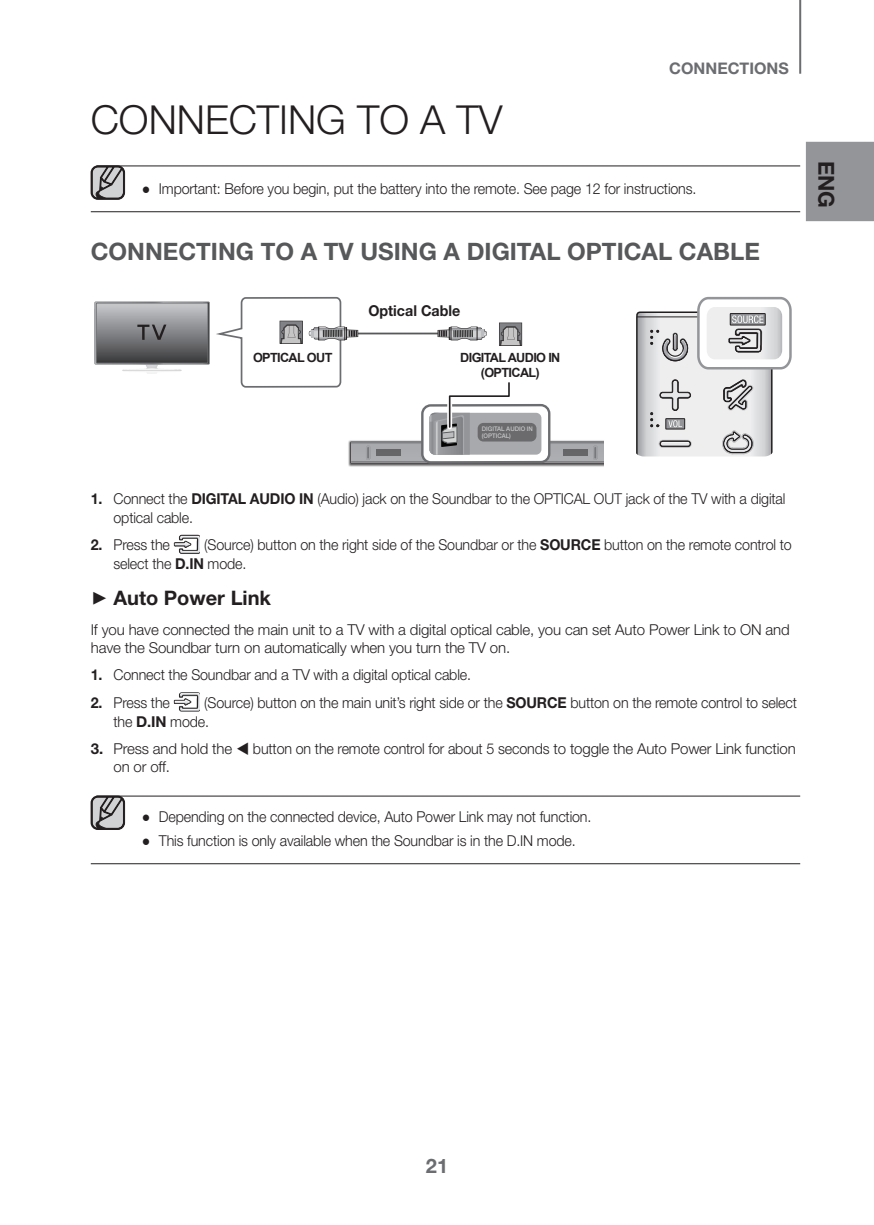
<style>
.page{position:relative;width:874px;height:1225px;background:#fff}
.page>*{position:absolute;margin:0;border:0;box-sizing:border-box;transform-origin:0 0}
.Title1{font:300 40px "Helvetica Neue cp";color:#231f20}
.TOC_Title2{font:700 24px "Helvetica Neue cp";color:#57585a}
.t1{font:700 22px "Helvetica Neue cp";color:#231f20}
.Title4{font:700 20px "Helvetica Neue cp";color:#231f20}
.t2{font:700 20px "Helvetica Neue cp";color:#6c6d70}
.t3{font:700 16px "Helvetica Neue cp";color:#6c6d70}
.Body_Nomber{font:300 15px/19px "Helvetica Neue cp";letter-spacing:-.01em;color:#231f20;scale:.95 1}
.Note_Bullets_last{font:300 15px "Helvetica Neue cp";letter-spacing:-.01em;color:#231f20;scale:.95 1}
.Body_Number_start{font:300 15px/19px "Helvetica Neue cp";letter-spacing:-.01em;color:#231f20;scale:.95 1}
.Body_Basic{font:300 15px/18px "Helvetica Neue cp";letter-spacing:-.01em;color:#231f20}
.Body_Nomber-2{font:300 15px/18px "Helvetica Neue cp";letter-spacing:-.01em;color:#231f20}
.t4{font:700 15px "Helvetica Neue cp";color:#231f20;scale:.95 1}
.t5{font:700 12.6px/15.2px "Arial";letter-spacing:-.05em;color:#231f20;text-align:center}
.t6{font:500 6.4px/7.6px "Helvetica Neue cp";color:#c7c8ca;scale:.95 1}
.s1{font-family:"Arial";font-weight:400}
.s2{font-weight:700}
.s3{font-family:"CP Icon 1";font-weight:400}
</style>
<div class="page">
<hr style="left:798px;top:0;width:2px;height:74px;background:#6c6d70">
<div style="left:805px;top:142px;width:68px;height:79px;background:#939598"></div>
<hr style="left:96px;top:165px;width:703px;height:1px;background:#231f20">
<hr style="left:91px;top:211px;width:708px;height:1px;background:#231f20">
<hr style="left:96px;top:795px;width:703px;height:1px;background:#231f20">
<hr style="left:91px;top:863px;width:708px;height:1px;background:#231f20">
<svg style="left:90px;top:165px;width:35px;height:35px"></svg>
<img style="left:348px;top:463px;width:254px;height:4px">
<svg style="left:95px;top:296px;width:507px;height:167px"></svg>
<svg style="left:636px;top:296px;width:156px;height:160px"></svg>
<svg style="left:173px;top:537px;width:6px;height:14px"></svg>
<img style="left:179px;top:534px;width:21px;height:20px">
<svg style="left:173px;top:699px;width:6px;height:10px"></svg>
<img style="left:179px;top:692px;width:21px;height:19px">
<svg style="left:90px;top:795px;width:35px;height:35px"></svg>
<p class="Title1" style="left:91px;top:96px;width:413px">CONNECTING TO A TV</p>
<p class="t3" style="left:669px;top:59px;width:121px">CONNECTIONS</p>
<p class="Note_Bullets_last" style="left:142px;top:180px;width:585px"><span class="s1">●</span> Important: Before you begin, put the battery into the remote. See page 12 for instructions.</p>
<p class="TOC_Title2" style="left:91px;top:238px;width:670px">CONNECTING TO A TV USING A DIGITAL OPTICAL CABLE</p>
<p class="t5" style="left:253px;top:351px;width:81px">OPTICAL OUT</p>
<p class="t4" style="left:368px;top:302px;width:98px">Optical Cable</p>
<p class="t5" style="left:460px;top:351px;width:102px">DIGITAL AUDIO IN (OPTICAL)</p>
<p class="t6" style="left:481px;top:425px;width:55px">DIGITAL AUDIO IN (OPTICAL)</p>
<p class="Body_Number_start" style="left:113px;top:489px;width:708px;text-indent:-23px"><span class="s2">1.</span> Connect the <span class="s2">DIGITAL AUDIO IN</span> (Audio) jack on the Soundbar to the OPTICAL OUT jack of the TV with a digital optical cable.</p>
<p class="Body_Nomber" style="left:91px;top:535px;width:85px"><span class="s2">2.</span> Press the</p>
<p class="Body_Nomber" style="left:113px;top:535px;width:715px;text-indent:91px">(Source) button on the right side of the Soundbar or the <span class="s2">SOURCE</span> button on the remote control to select the <span class="s2">D.IN</span> mode.</p>
<p class="Title4" style="left:91px;top:586px;width:182px"><span class="s3">+</span> Auto Power Link</p>
<p class="Body_Basic" style="left:91px;top:620px;width:700px">If you have connected the main unit to a TV with a digital optical cable, you can set Auto Power Link to ON and have the Soundbar turn on automatically when you turn the TV on.</p>
<p class="Body_Number_start" style="left:91px;top:665px;width:401px"><span class="s2">1.</span> Connect the Soundbar and a TV with a digital optical cable.</p>
<p class="Body_Nomber" style="left:91px;top:693px;width:85px"><span class="s2">2.</span> Press the</p>
<p class="Body_Nomber" style="left:113px;top:693px;width:720px;text-indent:91px">(Source) button on the main unit’s right side or the <span class="s2">SOURCE</span> button on the remote control to select the <span class="s2">D.IN</span> mode.</p>
<p class="Body_Nomber-2" style="left:113px;top:740px;width:683px;text-indent:-23px"><span class="s2">3.</span> Press and hold the ▼ button on the remote control for about 5 seconds to toggle the Auto Power Link function on or off.</p>
<p class="Note_Bullets_last" style="left:142px;top:807px;width:474px"><span class="s1">●</span> Depending on the connected device, Auto Power Link may not function.</p>
<p class="Note_Bullets_last" style="left:142px;top:832px;width:458px"><span class="s1">●</span> This function is only available when the Soundbar is in the D.IN mode.</p>
<h3 class="t1" style="left:838px;top:161px;width:49px;rotate:90deg">ENG</h3>
<h3 class="t2" style="left:425px;top:1154px;width:24px">21</h3>
</div>
